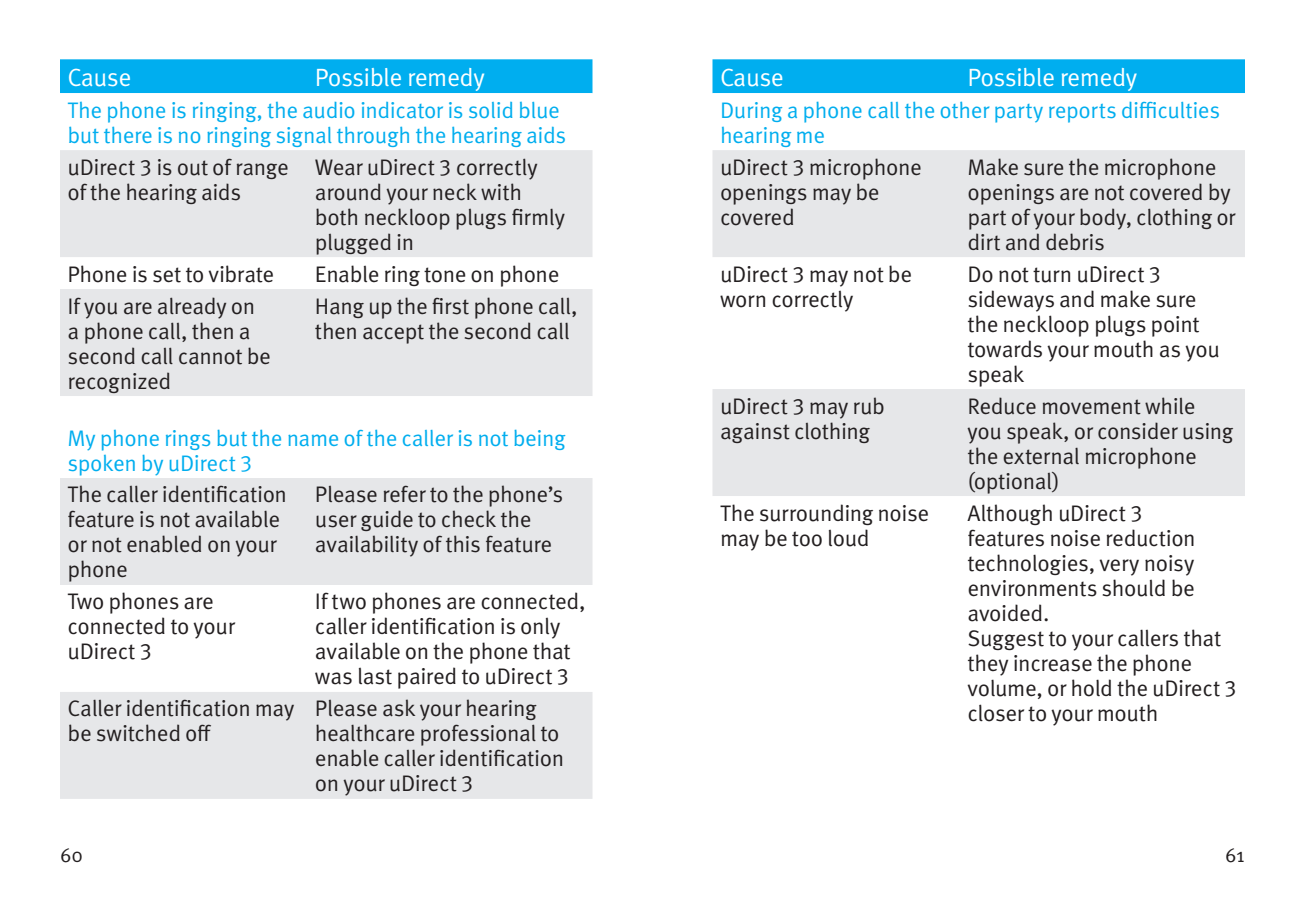
<style>
.page{position:relative;width:1305px;height:900px;background:#fff}
.page>*{position:absolute;margin:0;border:0;box-sizing:border-box;transform-origin:0 0}
.cover_copy{font:25px "Meta OT Norm";letter-spacing:-.025em;color:#fff}
.troubleshooting_text{font:22.5px/25px "Meta OT Norm";letter-spacing:-.02em;color:#231f20}
.troubleshooting_guid{font:22.5px/25px "Meta OT Norm";letter-spacing:-.02em;color:#00aeef}
.t1{font:20px "Meta OT Norm";color:#231f20}
</style>
<div class="page">
<div style="left:60px;top:59px;width:532px;height:34px;background:#00aeef"></div>
<svg style="left:60px;top:150px;width:532px;height:649px;fill:#e6e7e9"></svg>
<div style="left:712px;top:59px;width:533px;height:34px;background:#00aeef"></div>
<svg style="left:712px;top:150px;width:533px;height:346px;fill:#e6e7e9"></svg>
<p class="cover_copy" style="left:67px;top:62px;width:65px">Cause</p>
<p class="cover_copy" style="left:315px;top:62px;width:171px">Possible remedy</p>
<p class="troubleshooting_guid" style="left:67px;top:98px;width:500px">The phone is ringing, the audio indicator is solid blue but there is no ringing signal through the hearing aids</p>
<p class="troubleshooting_text" style="left:67px;top:155px;width:223px">uDirect 3 is out of range of the hearing aids</p>
<p class="troubleshooting_text" style="left:315px;top:155px;width:252px">Wear uDirect 3 correctly around your neck with both neckloop plugs firmly plugged in</p>
<p class="troubleshooting_text" style="left:67px;top:262px;width:208px">Phone is set to vibrate</p>
<p class="troubleshooting_text" style="left:315px;top:262px;width:246px">Enable ring tone on phone</p>
<p class="troubleshooting_text" style="left:67px;top:294px;width:205px">If you are already on a phone call, then a second call cannot be recognized</p>
<p class="troubleshooting_text" style="left:315px;top:294px;width:264px">Hang up the first phone call, then accept the second call</p>
<p class="troubleshooting_guid" style="left:67px;top:426px;width:500px">My phone rings but the name of the caller is not being spoken by uDirect 3</p>
<p class="troubleshooting_text" style="left:67px;top:482px;width:221px">The caller identification feature is not available or not enabled on your phone</p>
<p class="troubleshooting_text" style="left:315px;top:482px;width:250px">Please refer to the phone’s user guide to check the availability of this feature</p>
<p class="troubleshooting_text" style="left:67px;top:589px;width:169px">Two phones are connected to your uDirect 3</p>
<p class="troubleshooting_text" style="left:315px;top:589px;width:272px">If two phones are connected, caller identification is only available on the phone that was last paired to uDirect 3</p>
<p class="troubleshooting_text" style="left:67px;top:696px;width:229px">Caller identification may be switched off</p>
<p class="troubleshooting_text" style="left:315px;top:696px;width:251px">Please ask your hearing healthcare professional to enable caller identification on your uDirect 3</p>
<p class="cover_copy" style="left:720px;top:62px;width:65px">Cause</p>
<p class="cover_copy" style="left:968px;top:62px;width:171px">Possible remedy</p>
<p class="troubleshooting_guid" style="left:720px;top:98px;width:502px">During a phone call the other party reports difficulties hearing me</p>
<p class="troubleshooting_text" style="left:720px;top:155px;width:203px">uDirect 3 microphone openings may be covered</p>
<p class="troubleshooting_text" style="left:968px;top:155px;width:270px">Make sure the microphone openings are not covered by part of your body, clothing or dirt and debris</p>
<p class="troubleshooting_text" style="left:720px;top:262px;width:194px">uDirect 3 may not be worn correctly</p>
<p class="troubleshooting_text" style="left:968px;top:262px;width:254px">Do not turn uDirect 3 sideways and make sure the neckloop plugs point towards your mouth as you speak</p>
<p class="troubleshooting_text" style="left:720px;top:394px;width:167px">uDirect 3 may rub against clothing</p>
<p class="troubleshooting_text" style="left:968px;top:394px;width:268px">Reduce movement while you speak, or consider using the external microphone (optional)</p>
<p class="troubleshooting_text" style="left:720px;top:501px;width:211px">The surrounding noise may be too loud</p>
<p class="troubleshooting_text" style="left:968px;top:501px;width:230px">Although uDirect 3 features noise reduction technologies, very noisy environments should be avoided.</p>
<p class="troubleshooting_text" style="left:968px;top:626px;width:271px">Suggest to your callers that they increase the phone volume, or hold the uDirect 3 closer to your mouth</p>
<p class="t1" style="left:60px;top:843px;width:25px">60</p>
<p class="t1" style="left:1225px;top:843px;width:21px">61</p>
</div>
